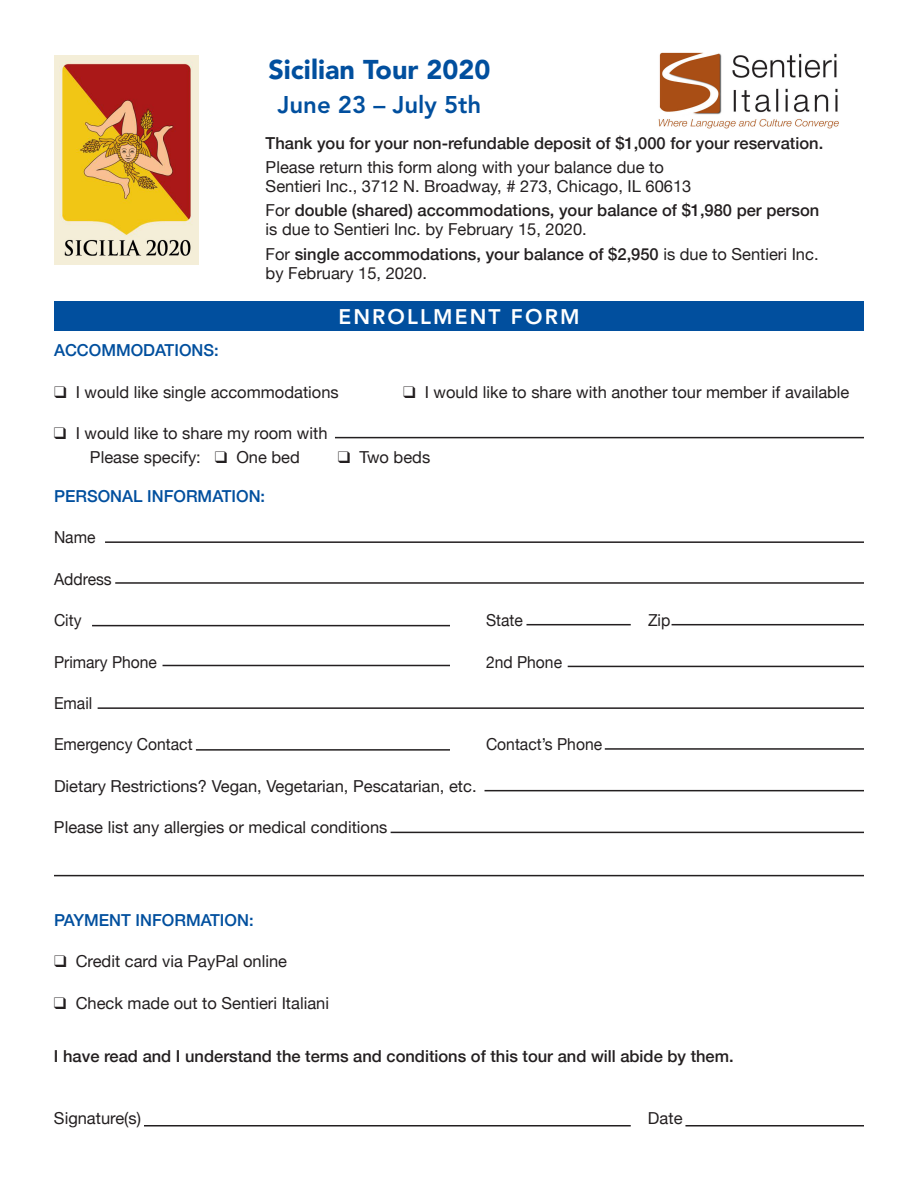
<style>
.page{position:relative;width:918px;height:1188px;background:#fff}
.page>*{position:absolute;margin:0;border:0;box-sizing:border-box;transform-origin:0 0}
.t1{font:900 27px "Avenir";color:#014f9e}
.t2{font:800 24px "Avenir";color:#014f9e}
.t3{font:800 21px "Avenir";letter-spacing:.1em;color:#fff}
.t4{font:16.5px/23.7px "Helvetica Neue";color:#231f20}
.t5{font:500 16.5px/19.4px "Helvetica Neue";color:#231f20}
.t6{font:16.5px "Helvetica Neue";color:#231f20;scale:.95 1}
.t7{font:500 16.5px "Helvetica Neue";color:#014f9e}
.s1{font-weight:400}
.s2{font-weight:500}
</style>
<div class="page">
<img style="left:658px;top:52px;width:181px;height:77px">
<div style="left:54px;top:301px;width:810px;height:29px;background:#014f9e"></div>
<hr style="left:105px;top:541px;width:759px;height:2px;background:#231f20">
<hr style="left:335px;top:437px;width:529px;height:1px;background:#231f20">
<hr style="left:115px;top:582px;width:749px;height:2px;background:#231f20">
<hr style="left:92px;top:625px;width:358px;height:1px;background:#231f20">
<hr style="left:526px;top:624px;width:105px;height:1px;background:#231f20">
<hr style="left:672px;top:624px;width:192px;height:1px;background:#231f20">
<hr style="left:163px;top:665px;width:287px;height:1px;background:#231f20">
<hr style="left:568px;top:666px;width:296px;height:1px;background:#231f20">
<hr style="left:98px;top:707px;width:766px;height:2px;background:#231f20">
<hr style="left:196px;top:749px;width:254px;height:2px;background:#231f20">
<hr style="left:605px;top:748px;width:259px;height:2px;background:#231f20">
<hr style="left:485px;top:790px;width:379px;height:1px;background:#231f20">
<hr style="left:391px;top:832px;width:473px;height:1px;background:#231f20">
<hr style="left:54px;top:875px;width:810px;height:1px;background:#231f20">
<hr style="left:144px;top:1125px;width:487px;height:1px;background:#231f20">
<hr style="left:685px;top:1125px;width:179px;height:1px;background:#231f20">
<img style="left:55px;top:55px;width:143px;height:210px">
<h1 class="t1" style="left:268px;top:47px;width:223px">Sicilian Tour 2020</h1>
<h2 class="t2" style="left:277px;top:86px;width:205px">June 23 – July 5th</h2>
<p class="t5" style="left:266px;top:133px;width:559px">Thank you for your non-refundable deposit of $1,000 for your reservation.</p>
<p class="t4" style="left:266px;top:157px;width:427px;line-height:19.2px">Please return this form along with your balance due to<br>Sentieri Inc., 3712 N. Broadway, # 273, Chicago, IL 60613</p>
<p class="t5" style="left:266px;top:200px;width:555px"><span class="s1">For</span> double (shared) accommodations, your balance of $1,980 per person <span class="s1">is due to Sentieri Inc. by February 15, 2020.</span></p>
<p class="t4" style="left:266px;top:244px;width:554px;line-height:19.4px">For <span class="s2">single accommodations, your balance of $2,950</span> is due to Sentieri Inc. by February 15, 2020.</p>
<p class="t3" style="left:339px;top:300px;width:242px">ENROLLMENT FORM</p>
<p class="t7" style="left:54px;top:340px;width:166px">ACCOMMODATIONS:</p>
<p class="t4" style="left:54px;top:380px;width:286px">❑ I would like single accommodations</p>
<p class="t4" style="left:403px;top:380px;width:448px">❑ I would like to share with another tour member if available</p>
<p class="t4" style="left:54px;top:421px;width:275px;text-align:center">❑ I would like to share my room with<br>Please specify: ❑ One bed</p>
<p class="t4" style="left:338px;top:445px;width:94px">❑ Two beds</p>
<p class="t7" style="left:54px;top:486px;width:213px">PERSONAL INFORMATION:</p>
<p class="t6" style="left:54px;top:528px;width:45px">Name</p>
<p class="t6" style="left:54px;top:569px;width:62px">Address</p>
<p class="t6" style="left:54px;top:610px;width:31px">City</p>
<p class="t6" style="left:486px;top:610px;width:40px">State</p>
<p class="t6" style="left:648px;top:610px;width:25px">Zip</p>
<p class="t6" style="left:54px;top:652px;width:110px">Primary Phone</p>
<p class="t6" style="left:486px;top:652px;width:82px">2nd Phone</p>
<p class="t6" style="left:54px;top:693px;width:42px">Email</p>
<p class="t6" style="left:54px;top:735px;width:147px">Emergency Contact</p>
<p class="t6" style="left:486px;top:735px;width:124px">Contact’s Phone</p>
<p class="t4" style="left:54px;top:774px;width:424px">Dietary Restrictions? Vegan, Vegetarian, Pescatarian, etc.</p>
<p class="t4" style="left:54px;top:815px;width:335px">Please list any allergies or medical conditions</p>
<p class="t7" style="left:54px;top:910px;width:201px">PAYMENT INFORMATION:</p>
<p class="t4" style="left:54px;top:949px;width:235px">❑ Credit card via PayPal online</p>
<p class="t4" style="left:54px;top:991px;width:277px">❑ Check made out to Sentieri Italiani</p>
<p class="t5" style="left:54px;top:1046px;width:681px">I have read and I understand the terms and conditions of this tour and will abide by them.</p>
<p class="t4" style="left:54px;top:1106px;width:89px">Signature(s)</p>
<p class="t4" style="left:648px;top:1106px;width:36px">Date</p>
</div>
